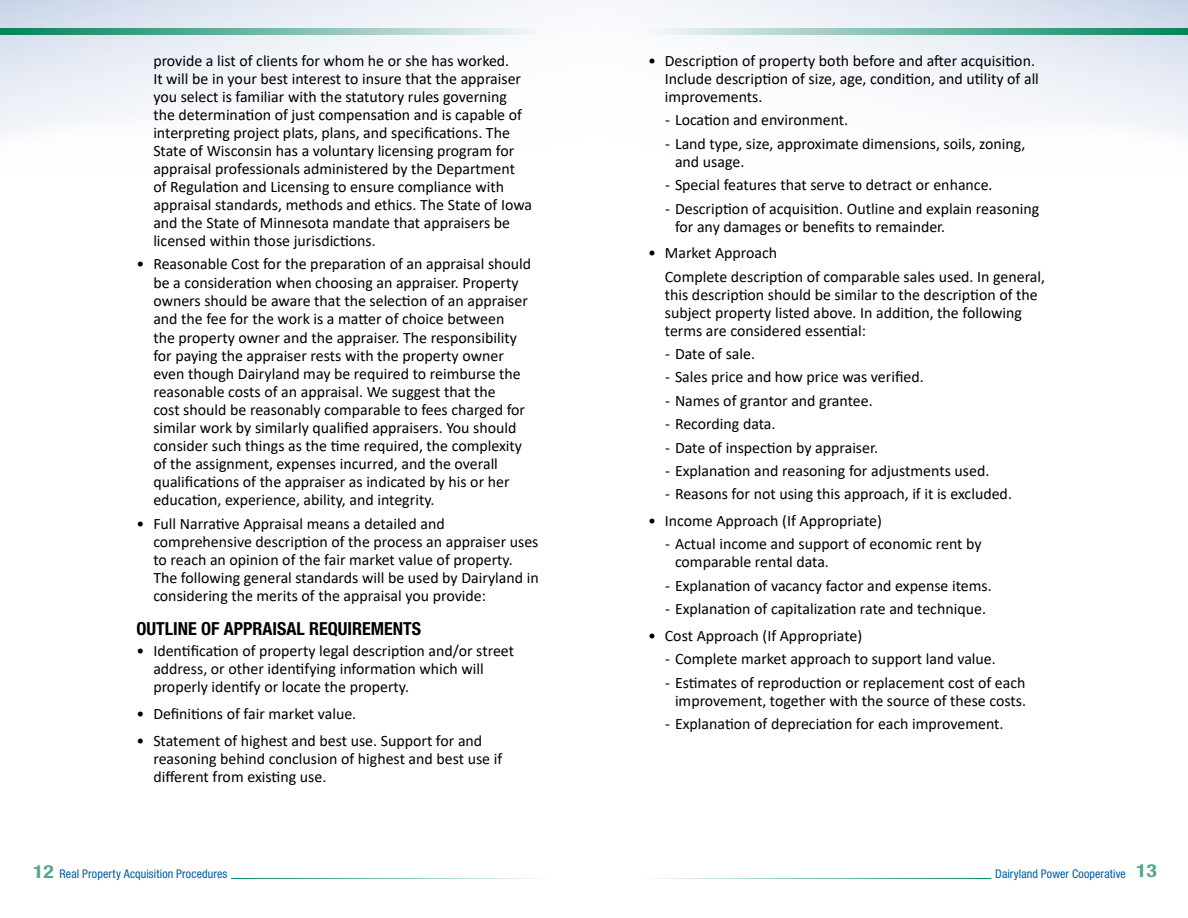
<style>
.page{position:relative;width:1188px;height:918px;background:#fff}
.page>*{position:absolute;margin:0;border:0;box-sizing:border-box;transform-origin:0 0}
.t1{font:700 condensed 18px "Helvetica Neue LT Std";color:#000}
.t2{font:15.9px/18px "Calibri";color:#000}
.t3{font:condensed 12px "Helvetica Neue LT Std";letter-spacing:.01em;color:#005c9e}
.s1{font-weight:700;font-size:18px;color:#54a88b}
</style>
<div class="page">
<hr style="left:231px;top:878px;width:323px;height:1px;background:#008559">
<hr style="left:635px;top:878px;width:356px;height:1px;background:#008559">
<svg style="left:625px;top:0;width:563px;height:100px;fill:#f0f3f8"></svg>
<svg style="left:644px;top:28px;width:544px;height:6px;background:#79bba8"></svg>
<svg style="left:0;top:0;width:564px;height:100px;fill:#f0f3f8"></svg>
<svg style="left:0;top:28px;width:544px;height:6px;background:#78bba8"></svg>
<div style="left:0;top:100px;width:191px;height:34px;background:#f4f6fa"></div>
<div style="left:998px;top:100px;width:190px;height:36px;background:#f4f6fa"></div>
<p class="t2" style="left:153px;top:51px;width:380px">provide a list of clients for whom he or she has worked.<br>It will be in your best interest to insure that the appraiser you select is familiar with the statutory rules governing the determination of just compensation and is capable of interpreting project plats, plans, and specifications. The State of Wisconsin has a voluntary licensing program for appraisal professionals administered by the Department of Regulation and Licensing to ensure compliance with appraisal standards, methods and ethics. The State of Iowa and the State of Minnesota mandate that appraisers be licensed within those jurisdictions.</p>
<p class="t2" style="left:153px;top:255px;width:379px;text-indent:-17px">• Reasonable Cost for the preparation of an appraisal should be a consideration when choosing an appraiser. Property owners should be aware that the selection of an appraiser and the fee for the work is a matter of choice between<br>the property owner and the appraiser. The responsibility for paying the appraiser rests with the property owner even though Dairyland may be required to reimburse the reasonable costs of an appraisal. We suggest that the<br>cost should be reasonably comparable to fees charged for similar work by similarly qualified appraisers. You should consider such things as the time required, the complexity of the assignment, expenses incurred, and the overall qualifications of the appraiser as indicated by his or her education, experience, ability, and integrity.</p>
<p class="t2" style="left:153px;top:514px;width:387px;text-indent:-17px">• Full Narrative Appraisal means a detailed and comprehensive description of the process an appraiser uses to reach an opinion of the fair market value of property.<br>The following general standards will be used by Dairyland in considering the merits of the appraisal you provide:</p>
<p class="t1" style="left:136px;top:618px;width:286px">OUTLINE OF APPRAISAL REQUIREMENTS</p>
<p class="t2" style="left:153px;top:642px;width:362px;text-indent:-17px">• Identification of property legal description and/or street address, or other identifying information which will properly identify or locate the property.</p>
<p class="t2" style="left:136px;top:704px;width:221px">• Definitions of fair market value.</p>
<p class="t2" style="left:153px;top:731px;width:350px;text-indent:-17px">• Statement of highest and best use. Support for and reasoning behind conclusion of highest and best use if different from existing use.</p>
<p class="t2" style="left:665px;top:51px;width:376px;text-indent:-17px">• Description of property both before and after acquisition.<br>Include description of size, age, condition, and utility of all improvements.</p>
<p class="t2" style="left:665px;top:111px;width:184px">- Location and environment.</p>
<p class="t2" style="left:675px;top:134px;width:352px;text-indent:-10px">- Land type, size, approximate dimensions, soils, zoning, and usage.</p>
<p class="t2" style="left:665px;top:175px;width:329px">- Special features that serve to detract or enhance.</p>
<p class="t2" style="left:675px;top:199px;width:366px;text-indent:-10px">- Description of acquisition. Outline and explain reasoning for any damages or benefits to remainder.</p>
<p class="t2" style="left:665px;top:241px;width:382px;line-height:23.4px;text-indent:-17px">• Market Approach<br>Complete description of comparable sales used. In general,</p>
<p class="t2" style="left:665px;top:285px;width:375px">this description should be similar to the description of the subject property listed above. In addition, the following terms are considered essential:</p>
<p class="t2" style="left:665px;top:344px;width:91px">- Date of sale.</p>
<p class="t2" style="left:665px;top:368px;width:260px">- Sales price and how price was verified.</p>
<p class="t2" style="left:665px;top:391px;width:209px">- Names of grantor and grantee.</p>
<p class="t2" style="left:665px;top:414px;width:112px">- Recording data.</p>
<p class="t2" style="left:665px;top:438px;width:214px">- Date of inspection by appraiser.</p>
<p class="t2" style="left:665px;top:461px;width:326px">- Explanation and reasoning for adjustments used.</p>
<p class="t2" style="left:665px;top:485px;width:348px">- Reasons for not using this approach, if it is excluded.</p>
<p class="t2" style="left:648px;top:511px;width:235px">• Income Approach (If Appropriate)</p>
<p class="t2" style="left:675px;top:535px;width:308px;text-indent:-10px">- Actual income and support of economic rent by comparable rental data.</p>
<p class="t2" style="left:665px;top:576px;width:328px">- Explanation of vacancy factor and expense items.</p>
<p class="t2" style="left:665px;top:600px;width:322px">- Explanation of capitalization rate and technique.</p>
<p class="t2" style="left:648px;top:626px;width:216px">• Cost Approach (If Appropriate)</p>
<p class="t2" style="left:665px;top:650px;width:332px">- Complete market approach to support land value.</p>
<p class="t2" style="left:665px;top:673px;width:362px;text-align:right">- Estimates of reproduction or replacement cost of each improvement, together with the source of these costs.</p>
<p class="t2" style="left:665px;top:714px;width:340px">- Explanation of depreciation for each improvement.</p>
<p class="t3" style="left:33px;top:867px;width:196px"><span class="s1">12</span> Real Property Acquisition Procedures</p>
<p class="t3" style="left:995px;top:867px;width:163px">Dairyland Power Cooperative <span class="s1">13</span></p>
</div>
